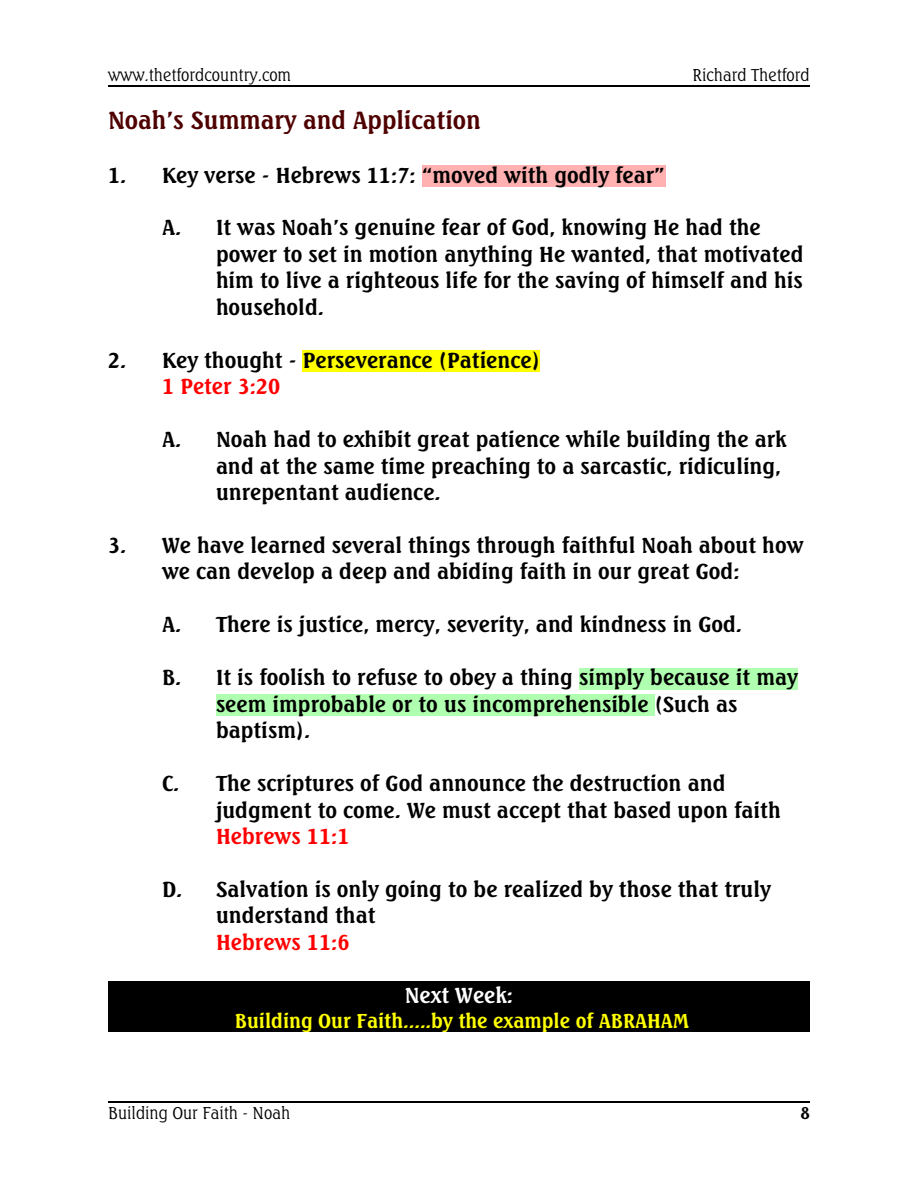
<style>
.page{position:relative;width:918px;height:1188px;background:#fff}
.page>*{position:absolute;margin:0;border:0;box-sizing:border-box;transform-origin:0 0}
.t1{font:300 24px "Seagull BT";color:#4f0000}
.t2{font:300 21px/26.4px "Seagull BT";color:#000}
.t3{font:300 21px "Seagull BT";color:#f00}
.t4{font:300 21px "Seagull BT";color:#fff}
.t5{font:300 19.5px "Seagull BT";color:#ff0}
.t6{font:300 16.5px "Seagull BT";color:#000}
.t7{font:300 16.5px "Seagull BT";color:#000}
</style>
<div class="page">
<hr style="left:108px;top:85px;width:702px;height:2px;background:#000">
<div style="left:108px;top:981px;width:702px;height:27px;background:#000"></div>
<div style="left:108px;top:1008px;width:702px;height:24px;background:#000"></div>
<div style="left:422px;top:166px;width:243px;height:21px;background:#ffb0b0"></div>
<div style="left:303px;top:351px;width:237px;height:21px;background:#ff0"></div>
<div style="left:579px;top:668px;width:219px;height:21px;background:#b0ffb0"></div>
<div style="left:216px;top:695px;width:439px;height:21px;background:#b0ffb0"></div>
<hr style="left:108px;top:1101px;width:702px;height:1px;background:#000">
<p class="t6" style="left:108px;top:69px;width:185px">www.thetfordcountry.com</p>
<p class="t6" style="left:693px;top:69px;width:119px">Richard Thetford</p>
<p class="t1" style="left:108px;top:111px;width:374px">Noah’s Summary and Application</p>
<p class="t2" style="left:108px;top:164px;width:558px">1. Key verse - Hebrews 11:7: “moved with godly fear”</p>
<p class="t2" style="left:216px;top:217px;width:589px;text-indent:-54px">A. It was Noah’s genuine fear of God, knowing He had the power to set in motion anything He wanted, that motivated him to live a righteous life for the saving of himself and his household.</p>
<p class="t2" style="left:108px;top:349px;width:433px">2. Key thought - Perseverance (Patience)</p>
<p class="t3" style="left:162px;top:378px;width:120px">1 Peter 3:20</p>
<p class="t2" style="left:216px;top:428px;width:572px;text-indent:-54px">A. Noah had to exhibit great patience while building the ark and at the same time preaching to a sarcastic, ridiculing, unrepentant audience.</p>
<p class="t2" style="left:108px;top:534px;width:697px;text-align:center">3. We have learned several things through faithful Noah about how we can develop a deep and abiding faith in our great God:</p>
<p class="t2" style="left:162px;top:614px;width:582px">A. There is justice, mercy, severity, and kindness in God.</p>
<p class="t2" style="left:216px;top:667px;width:583px;text-indent:-54px">B. It is foolish to refuse to obey a thing simply because it may seem improbable or to us incomprehensible (Such as baptism).</p>
<p class="t2" style="left:216px;top:772px;width:566px;text-indent:-54px">C. The scriptures of God announce the destruction and judgment to come. We must accept that based upon faith</p>
<p class="t3" style="left:216px;top:828px;width:135px">Hebrews 11:1</p>
<p class="t2" style="left:216px;top:878px;width:556px;text-indent:-54px">D. Salvation is only going to be realized by those that truly understand that</p>
<p class="t3" style="left:216px;top:934px;width:135px">Hebrews 11:6</p>
<p class="t4" style="left:405px;top:987px;width:110px">Next Week:</p>
<p class="t5" style="left:235px;top:1013px;width:456px">Building Our Faith.....by the example of ABRAHAM</p>
<p class="t6" style="left:108px;top:1107px;width:184px">Building Our Faith - Noah</p>
<p class="t7" style="left:800px;top:1107px;width:11px">8</p>
</div>
